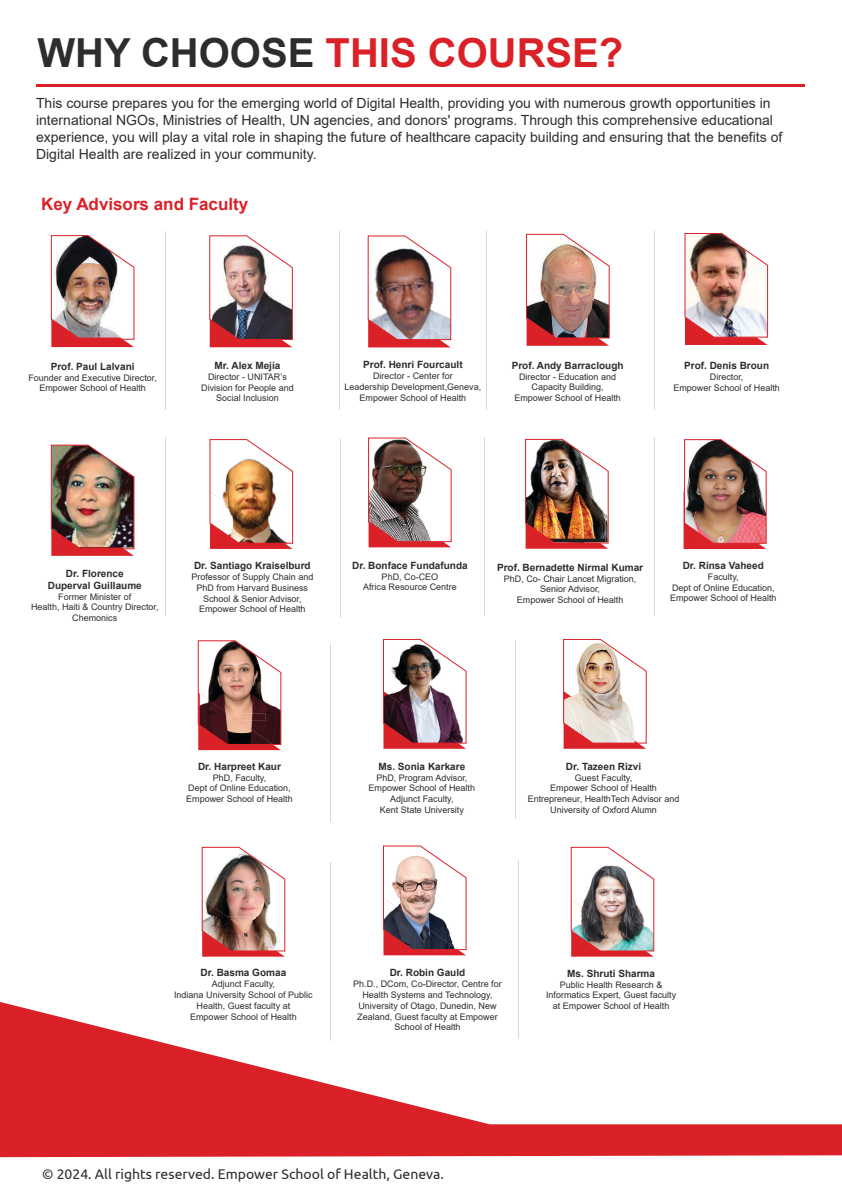
<style>
.page{position:relative;width:842px;height:1191px;background:#fff}
.page>*{position:absolute;margin:0;border:0;box-sizing:border-box;transform-origin:0 0}
.t1{font:700 40px "Arial";color:#db2128}
.t2{font:700 17px "Arial";color:#db2128}
.t3{font:14px/16.8px "Arial";color:#2d2d2d}
.t4{font:14px "Ubuntu";color:#2d2d2d}
.t5{font:700 10px/12px "Arial";color:#2d2d2d;text-align:center}
.t6{font:9px/10.8px "Arial";color:#2d2d2d;text-align:center}
.s1{color:#2d2d2d}
</style>
<div class="page">
<hr style="left:36px;top:84px;width:769px;height:2px;background:#db2128">
<img style="left:50px;top:235px;width:85px;height:112px">
<img style="left:209px;top:235px;width:84px;height:112px">
<img style="left:367px;top:235px;width:85px;height:112px">
<img style="left:526px;top:233px;width:84px;height:113px">
<img style="left:684px;top:233px;width:84px;height:112px">
<img style="left:50px;top:444px;width:85px;height:112px">
<svg style="left:368px;top:437px;width:84px;height:110px"></svg>
<img style="left:525px;top:438px;width:84px;height:111px">
<img style="left:683px;top:439px;width:84px;height:110px">
<hr style="left:166px;top:231px;width:1px;height:179px;background:#dad9d9">
<img style="left:209px;top:439px;width:85px;height:110px">
<hr style="left:339px;top:231px;width:1px;height:179px;background:#dad9d9">
<hr style="left:487px;top:231px;width:1px;height:179px;background:#dad9d9">
<hr style="left:654px;top:231px;width:1px;height:179px;background:#dad9d9">
<svg style="left:197px;top:640px;width:85px;height:110px"></svg>
<img style="left:383px;top:639px;width:84px;height:110px">
<svg style="left:563px;top:639px;width:84px;height:110px"></svg>
<hr style="left:654px;top:437px;width:1px;height:179px;background:#dad9d9">
<hr style="left:485px;top:437px;width:1px;height:179px;background:#dad9d9">
<hr style="left:340px;top:439px;width:1px;height:178px;background:#dad9d9">
<hr style="left:166px;top:437px;width:1px;height:179px;background:#dad9d9">
<hr style="left:515px;top:640px;width:1px;height:179px;background:#dad9d9">
<hr style="left:331px;top:643px;width:1px;height:179px;background:#dad9d9">
<svg style="left:0;top:1002px;width:842px;height:155px"></svg>
<img style="left:201px;top:846px;width:85px;height:110px">
<img style="left:383px;top:845px;width:84px;height:110px">
<img style="left:570px;top:846px;width:85px;height:110px">
<hr style="left:331px;top:862px;width:1px;height:179px;background:#dad9d9">
<hr style="left:519px;top:860px;width:1px;height:178px;background:#dad9d9">
<h1 class="t1" style="left:37px;top:24px;width:587px"><span class="s1">WHY CHOOSE</span> THIS COURSE?</h1>
<p class="t3" style="left:36px;top:95px;width:748px">This course prepares you for the emerging world of Digital Health, providing you with numerous growth opportunities in international NGOs, Ministries of Health, UN agencies, and donors' programs. Through this comprehensive educational experience, you will play a vital role in shaping the future of healthcare capacity building and ensuring that the benefits of Digital Health are realized in your community.</p>
<h2 class="t2" style="left:41px;top:192px;width:209px">Key Advisors and Faculty</h2>
<p class="t5" style="left:51px;top:360px;width:85px">Prof. Paul Lalvani</p>
<p class="t6" style="left:28px;top:372px;width:130px">Founder and Executive Director,<br>Empower School of Health</p>
<p class="t5" style="left:215px;top:359px;width:67px">Mr. Alex Mejía</p>
<p class="t6" style="left:201px;top:371px;width:94px">Director - UNITAR’s<br>Division for People and<br>Social Inclusion</p>
<p class="t5" style="left:363px;top:359px;width:101px">Prof. Henri Fourcault</p>
<p class="t6" style="left:345px;top:370px;width:138px">Director - Center for<br>Leadership Development,Geneva,<br>Empower School of Health</p>
<p class="t5" style="left:512px;top:359px;width:113px">Prof. Andy Barraclough</p>
<p class="t6" style="left:514px;top:371px;width:108px">Director - Education and<br>Capacity Building,<br>Empower School of Health</p>
<p class="t5" style="left:684px;top:360px;width:87px">Prof. Denis Broun</p>
<p class="t6" style="left:673px;top:371px;width:108px">Director,<br>Empower School of Health</p>
<p class="t5" style="left:48px;top:567px;width:95px">Dr. Florence<br>Duperval Guillaume</p>
<p class="t6" style="left:31px;top:591px;width:129px">Former Minister of<br>Health, Haiti &amp; Country Director,<br>Chemonics</p>
<p class="t5" style="left:194px;top:560px;width:118px">Dr. Santiago Kraiselburd</p>
<p class="t6" style="left:191px;top:571px;width:124px">Professor of Supply Chain and<br>PhD from Harvard Business<br>School &amp; Senior Advisor,<br>Empower School of Health</p>
<p class="t5" style="left:352px;top:559px;width:117px">Dr. Bonface Fundafunda</p>
<p class="t6" style="left:363px;top:571px;width:95px">PhD, Co-CEO<br>Africa Resource Centre</p>
<p class="t5" style="left:497px;top:561px;width:148px">Prof. Bernadette Nirmal Kumar</p>
<p class="t6" style="left:504px;top:573px;width:134px">PhD, Co- Chair Lancet Migration,<br>Senior Advisor,<br>Empower School of Health</p>
<p class="t5" style="left:683px;top:559px;width:83px">Dr. Rinsa Vaheed</p>
<p class="t6" style="left:670px;top:571px;width:108px">Faculty,<br>Dept of Online Education,<br>Empower School of Health</p>
<p class="t5" style="left:198px;top:760px;width:84px">Dr. Harpreet Kaur</p>
<p class="t6" style="left:186px;top:772px;width:108px">PhD, Faculty,<br>Dept of Online Education,<br>Empower School of Health</p>
<p class="t5" style="left:378px;top:760px;width:88px">Ms. Sonia Karkare</p>
<p class="t6" style="left:369px;top:772px;width:108px">PhD, Program Advisor,<br>Empower School of Health<br>Adjunct Faculty,<br>Kent State University</p>
<p class="t5" style="left:566px;top:760px;width:77px">Dr. Tazeen Rizvi</p>
<p class="t6" style="left:528px;top:772px;width:153px">Guest Faculty,<br>Empower School of Health<br>Entrepreneur, HealthTech Advisor and<br>University of Oxford Alumn</p>
<p class="t5" style="left:201px;top:967px;width:87px">Dr. Basma Gomaa</p>
<p class="t6" style="left:174px;top:978px;width:140px">Adjunct Faculty,<br>Indiana University School of Public<br>Health, Guest faculty at<br>Empower School of Health</p>
<p class="t5" style="left:390px;top:967px;width:77px">Dr. Robin Gauld</p>
<p class="t6" style="left:353px;top:978px;width:150px">Ph.D., DCom, Co-Director, Centre for<br>Health Systems and Technology,<br>University of Otago, Dunedin, New<br>Zealand, Guest faculty at Empower<br>School of Health</p>
<p class="t5" style="left:567px;top:967px;width:89px">Ms. Shruti Sharma</p>
<p class="t6" style="left:546px;top:979px;width:132px">Public Health Research &amp;<br>Informatics Expert, Guest faculty at Empower School of Health</p>
<h3 class="t4" style="left:42px;top:1165px;width:403px">© 2024. All rights reserved. Empower School of Health, Geneva.</h3>
</div>
